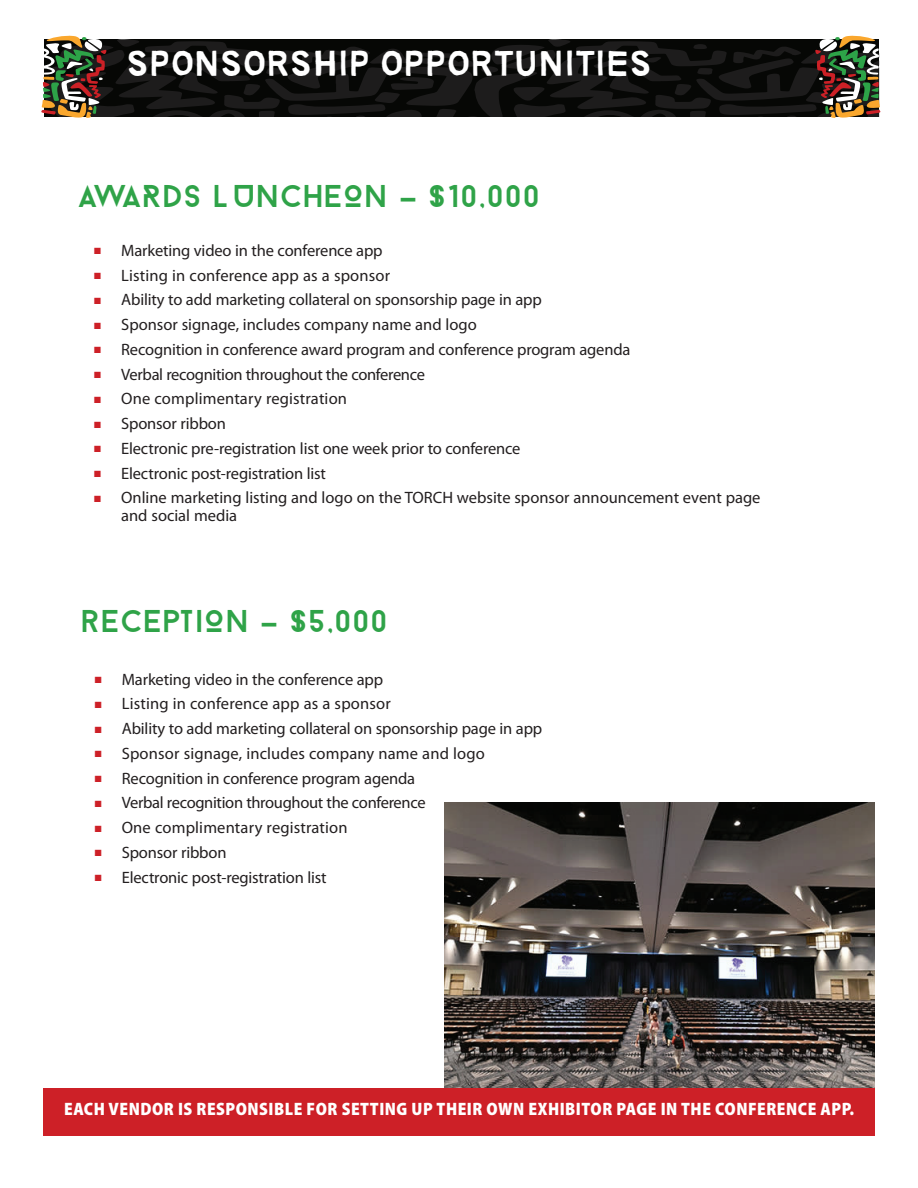
<style>
.page{position:relative;width:918px;height:1188px;background:#fff}
.page>*{position:absolute;margin:0;border:0;box-sizing:border-box;transform-origin:0 0}
.t1{font:36px "Animalsarelikepeople";letter-spacing:.05em;color:#fff;scale:.9 1}
.t2{font:31.5px "Droidiga";color:#2fa348}
.t3{font:900 semi-condensed 18px "Myriad Pro";letter-spacing:.03em;color:#fff;scale:.95 1}
.t4{font:16.5px/18px "Myriad Pro";letter-spacing:-.01em;color:#231f20}
.t5{font:16.5px "Myriad Pro";letter-spacing:.01em;color:#231f20}
.s1{color:#cd2027}
</style>
<div class="page">
<svg style="left:41px;top:36px;width:840px;height:82px;background:#292723"></svg>
<img style="left:445px;top:803px;width:429px;height:285px">
<div style="left:43px;top:1088px;width:832px;height:48px;background:#cd2027"></div>
<h1 class="t1" style="left:127px;top:44px;width:584px">SPONSORSHIP OPPORTUNITIES</h1>
<h2 class="t2" style="left:79px;top:178px;width:465px">AWARDS LUNCHEON - $10,000</h2>
<p class="t4" style="left:94px;top:242px;width:290px"><span class="s1">■</span> Marketing video in the conference app</p>
<p class="t5" style="left:94px;top:266px;width:297px"><span class="s1">■</span> Listing in conference app as a sponsor</p>
<p class="t4" style="left:94px;top:291px;width:449px"><span class="s1">■</span> Ability to add marketing collateral on sponsorship page in app</p>
<p class="t4" style="left:94px;top:316px;width:384px"><span class="s1">■</span> Sponsor signage, includes company name and logo</p>
<p class="t4" style="left:94px;top:341px;width:538px"><span class="s1">■</span> Recognition in conference award program and conference program agenda</p>
<p class="t4" style="left:94px;top:365px;width:332px"><span class="s1">■</span> Verbal recognition throughout the conference</p>
<p class="t5" style="left:94px;top:390px;width:254px"><span class="s1">■</span> One complimentary registration</p>
<p class="t4" style="left:94px;top:415px;width:133px"><span class="s1">■</span> Sponsor ribbon</p>
<p class="t4" style="left:94px;top:440px;width:428px"><span class="s1">■</span> Electronic pre-registration list one week prior to conference</p>
<p class="t4" style="left:94px;top:464px;width:233px"><span class="s1">■</span> Electronic post-registration list</p>
<p class="t4" style="left:121px;top:489px;width:641px;text-indent:-27px"><span class="s1">■</span> Online marketing listing and logo on the TORCH website sponsor announcement event page and social media</p>
<h2 class="t2" style="left:83px;top:602px;width:309px">RECEPTION - $5,000</h2>
<p class="t4" style="left:95px;top:670px;width:290px"><span class="s1">■</span> Marketing video in the conference app</p>
<p class="t5" style="left:95px;top:695px;width:297px"><span class="s1">■</span> Listing in conference app as a sponsor</p>
<p class="t4" style="left:95px;top:720px;width:449px"><span class="s1">■</span> Ability to add marketing collateral on sponsorship page in app</p>
<p class="t5" style="left:95px;top:744px;width:392px"><span class="s1">■</span> Sponsor signage, includes company name and logo</p>
<p class="t4" style="left:95px;top:769px;width:322px"><span class="s1">■</span> Recognition in conference program agenda</p>
<p class="t4" style="left:95px;top:794px;width:332px"><span class="s1">■</span> Verbal recognition throughout the conference</p>
<p class="t5" style="left:95px;top:819px;width:254px"><span class="s1">■</span> One complimentary registration</p>
<p class="t4" style="left:95px;top:844px;width:133px"><span class="s1">■</span> Sponsor ribbon</p>
<p class="t4" style="left:95px;top:868px;width:233px"><span class="s1">■</span> Electronic post-registration list</p>
<p class="t3" style="left:64px;top:1099px;width:833px">EACH VENDOR IS RESPONSIBLE FOR SETTING UP THEIR OWN EXHIBITOR PAGE IN THE CONFERENCE APP.</p>
</div>
